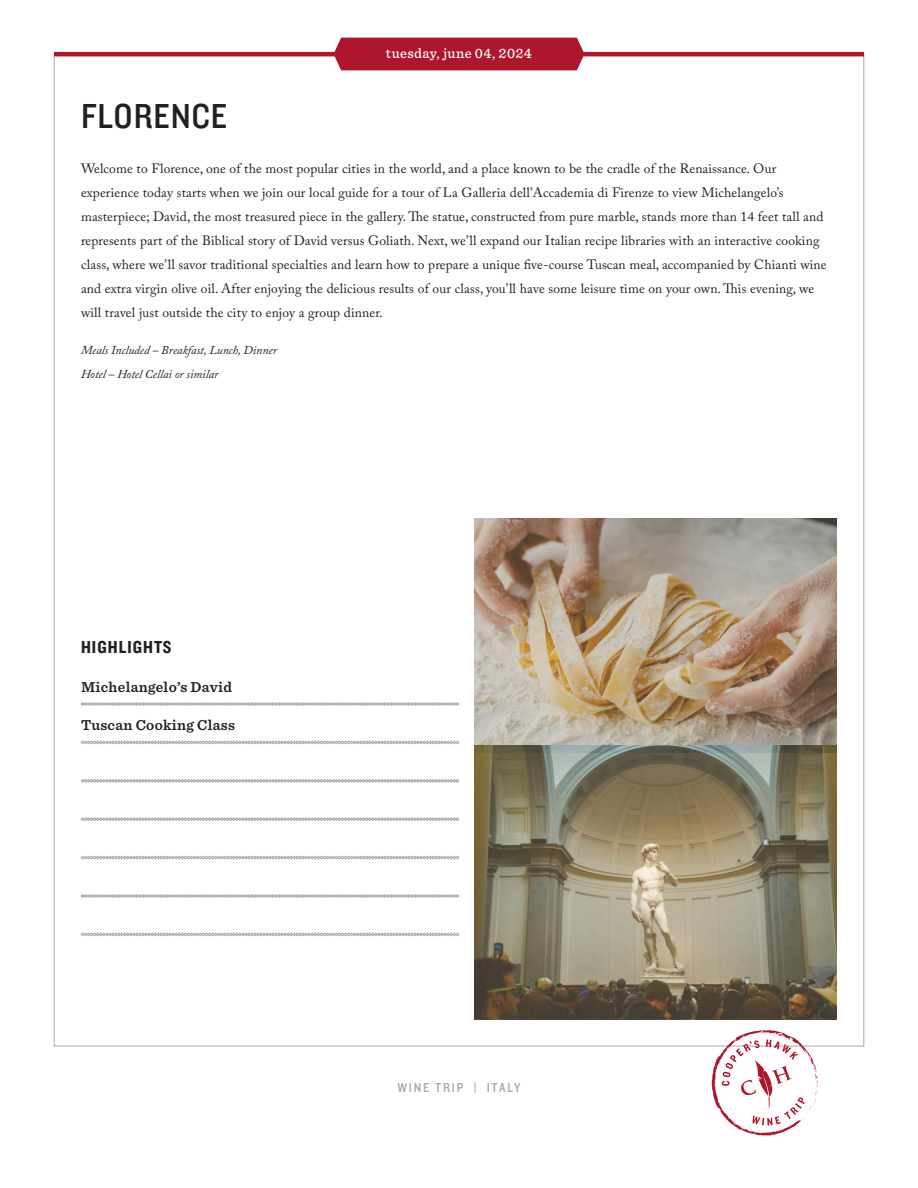
<style>
.page{position:relative;width:918px;height:1188px;background:#fff}
.page>*{position:absolute;margin:0;border:0;box-sizing:border-box;transform-origin:0 0}
.Headline{font:36px "Knockout HTF30 Junior Welterwt";letter-spacing:.025em;color:#231f20}
.List_Headline{font:18px "Knockout HTF50 Welterweight";letter-spacing:.06em;color:#231f20}
.t1{font:600 15px "Sentinel";letter-spacing:.02em;color:#231f20}
.Date__reversed{font:500 14.25px "Sentinel";letter-spacing:.03em;color:#fff}
.Body{font:13.5px/24px "Adobe Caslon Pro";letter-spacing:.01em;color:#231f20}
.t2{font:13.5px "Knockout HTF30 Junior Welterwt";letter-spacing:.13em;color:#a8a9ad}
.Body-2{font:italic 12px "Adobe Caslon Pro";color:#231f20}
</style>
<div class="page">
<svg style="left:712px;top:1030px;width:106px;height:106px"></svg>
<div style="left:334px;top:38px;width:250px;height:32px;background:#ae172b"></div>
<hr style="left:54px;top:52px;width:810px;height:4px;background:#ae172b">
<svg style="left:81px;top:702px;width:378px;height:4px"></svg>
<svg style="left:81px;top:741px;width:378px;height:3px"></svg>
<svg style="left:81px;top:779px;width:378px;height:3px"></svg>
<svg style="left:81px;top:818px;width:378px;height:3px"></svg>
<svg style="left:81px;top:856px;width:378px;height:3px"></svg>
<svg style="left:81px;top:894px;width:378px;height:4px"></svg>
<svg style="left:81px;top:933px;width:378px;height:3px"></svg>
<img style="left:475px;top:518px;width:362px;height:227px">
<img style="left:475px;top:745px;width:362px;height:275px">
<p class="Headline" style="left:81px;top:97px;width:148px">FLORENCE</p>
<p class="Date__reversed" style="left:386px;top:43px;width:148px">tuesday, june 04, 2024</p>
<p class="Body" style="left:81px;top:156px;width:747px">Welcome to Florence, one of the most popular cities in the world, and a place known to be the cradle of the Renaissance. Our experience today starts when we join our local guide for a tour of La Galleria dell’Accademia di Firenze to view Michelangelo’s masterpiece; David, the most treasured piece in the gallery. The statue, constructed from pure marble, stands more than 14 feet tall and represents part of the Biblical story of David versus Goliath. Next, we’ll expand our Italian recipe libraries with an interactive cooking class, where we’ll savor traditional specialties and learn how to prepare a unique five-course Tuscan meal, accompanied by Chianti wine and extra virgin olive oil. After enjoying the delicious results of our class, you’ll have some leisure time on your own. This evening, we will travel just outside the city to enjoy a group dinner.</p>
<p class="Body-2" style="left:81px;top:343px;width:198px">Meals Included – Breakfast, Lunch, Dinner</p>
<p class="Body-2" style="left:81px;top:367px;width:139px">Hotel – Hotel Cellai or similar</p>
<p class="List_Headline" style="left:81px;top:638px;width:92px">HIGHLIGHTS</p>
<p class="t1" style="left:81px;top:675px;width:152px">Michelangelo’s David</p>
<p class="t1" style="left:81px;top:714px;width:155px">Tuscan Cooking Class</p>
<p class="t2" style="left:398px;top:1081px;width:125px">WINE TRIP | ITALY</p>
</div>
